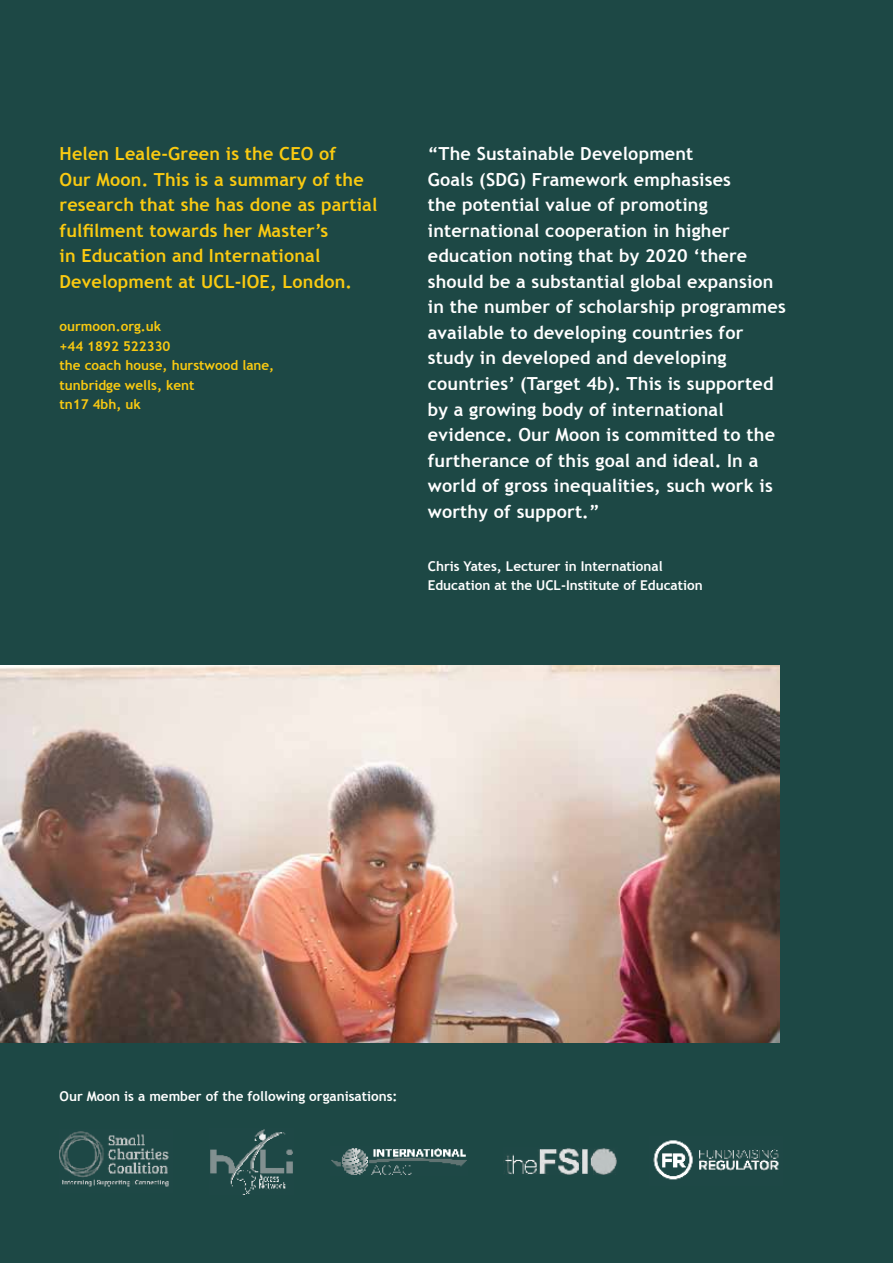
<style>
.page{position:relative;width:893px;height:1263px;background:#1d4845}
.page>*{position:absolute;margin:0;border:0;box-sizing:border-box;transform-origin:0 0}
.t1{font:700 18px/25.5px "Trebuchet MS";letter-spacing:.01em;color:#fff}
.t2{font:700 18px/25.5px "Trebuchet MS";letter-spacing:.01em;color:#faca11}
.t3{font:700 13.5px/19.5px "Trebuchet MS";color:#fff}
.t4{font:700 13.5px/19.5px "Trebuchet MS";color:#faca11}
</style>
<div class="page">
<img style="left:504px;top:1148px;width:113px;height:27px">
<img style="left:210px;top:1129px;width:83px;height:65px">
<img style="left:331px;top:1148px;width:136px;height:27px">
<img style="left:60px;top:1131px;width:109px;height:56px">
<img style="left:653px;top:1140px;width:126px;height:40px">
<img style="left:0;top:665px;width:779px;height:378px">
<p class="t2" style="left:60px;top:141px;width:319px">Helen Leale-Green is the CEO of<br>Our Moon. This is a summary of the research that she has done as partial fulfilment towards her Master’s<br>in Education and International<br>Development at UCL-IOE, London.</p>
<p class="t4" style="left:60px;top:317px;width:216px">ourmoon.org.uk<br>+44 1892 522330<br>the coach house, hurstwood lane, tunbridge wells, kent<br>tn17 4bh, uk</p>
<p class="t1" style="left:428px;top:141px;width:359px">“The Sustainable Development<br>Goals (SDG) Framework emphasises<br>the potential value of promoting international cooperation in higher education noting that by 2020 ‘there should be a substantial global expansion in the number of scholarship programmes available to developing countries for study in developed and developing countries’ (Target 4b). This is supported by a growing body of international evidence. Our Moon is committed to the furtherance of this goal and ideal. In a world of gross inequalities, such work is worthy of support.”</p>
<p class="t3" style="left:428px;top:556px;width:276px">Chris Yates, Lecturer in International<br>Education at the UCL-Institute of Education</p>
<p class="t3" style="left:60px;top:1086px;width:339px">Our Moon is a member of the following organisations:</p>
</div>
